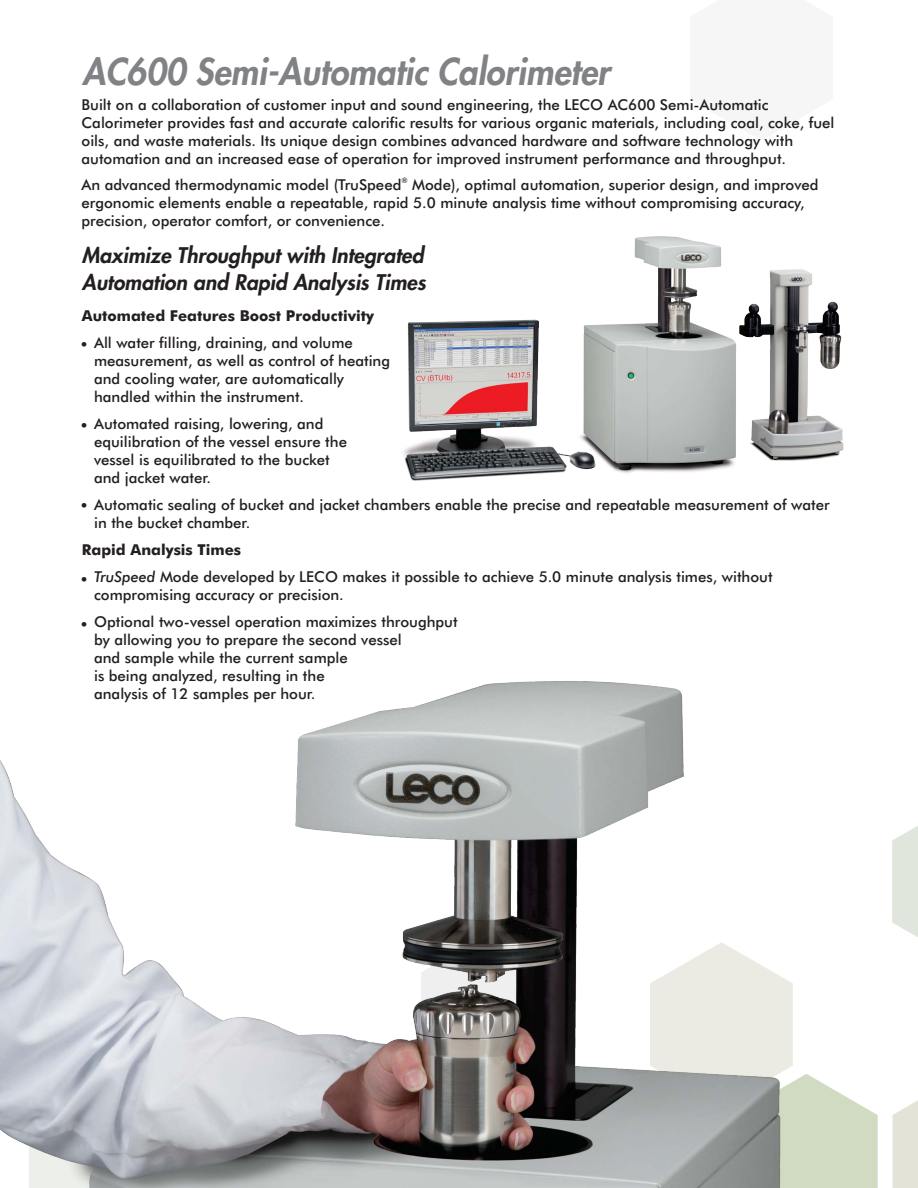
<style>
.page{position:relative;width:918px;height:1188px;background:#fff}
.page>*{position:absolute;margin:0;border:0;box-sizing:border-box;transform-origin:0 0}
.t1{font:italic 800 36px "Futura Std";color:#808285;scale:.96 1}
.t2{font:italic 800 21px/27.3px "Futura Std";color:#231f20}
.t3{font:500 15px/18px "Futura BT";color:#231f20}
.t4{font:700 15px "Futura BT";color:#231f20}
.t5{font:500 7.5px "Futura BT";color:#231f20}
.s1{font-weight:700}
.s2{font-style:italic}
</style>
<div class="page">
<img style="left:786px;top:980px;width:7px;height:89px">
<img style="left:892px;top:826px;width:26px;height:111px">
<img style="left:892px;top:1100px;width:26px;height:88px">
<img style="left:786px;top:1074px;width:91px;height:114px">
<img style="left:0;top:681px;width:786px;height:507px">
<img style="left:403px;top:236px;width:441px;height:245px">
<h1 class="t1" style="left:82px;top:55px;width:551px">AC600 Semi-Automatic Calorimeter</h1>
<p class="t3" style="left:82px;top:97px;width:754px">Built on a collaboration of customer input and sound engineering, the LECO AC600 Semi-Automatic Calorimeter provides fast and accurate calorific results for various organic materials, including coal, coke, fuel oils, and waste materials. Its unique design combines advanced hardware and software technology with automation and an increased ease of operation for improved instrument performance and throughput.</p>
<p class="t5" style="left:401px;top:177px;width:8px">®</p>
<p class="t3" style="left:82px;top:177px;width:739px">An advanced thermodynamic model (TruSpeed Mode), optimal automation, superior design, and improved ergonomic elements enable a repeatable, rapid 5.0 minute analysis time without compromising accuracy, precision, operator comfort, or convenience.</p>
<h2 class="t2" style="left:82px;top:243px;width:345px">Maximize Throughput with Integrated<br>Automation and Rapid Analysis Times</h2>
<p class="t4" style="left:82px;top:310px;width:294px">Automated Features Boost Productivity</p>
<p class="t3" style="left:94px;top:335px;width:298px">All water filling, draining, and volume measurement, as well as control of heating and cooling water, are automatically handled within the instrument.</p>
<p class="t3" style="left:94px;top:416px;width:254px">Automated raising, lowering, and equilibration of the vessel ensure the vessel is equilibrated to the bucket and jacket water.</p>
<p class="t3" style="left:94px;top:497px;width:737px">Automatic sealing of bucket and jacket chambers enable the precise and repeatable measurement of water in the bucket chamber.</p>
<p class="t3" style="left:94px;top:537px;width:680px;line-height:27px;text-indent:-12px"><span class="s1">Rapid Analysis Times<br></span><span class="s2">TruSpeed</span> Mode developed by LECO makes it possible to achieve 5.0 minute analysis times, without</p>
<p class="t3" style="left:94px;top:587px;width:251px">compromising accuracy or precision.</p>
<p class="t3" style="left:94px;top:614px;width:365px">Optional two-vessel operation maximizes throughput by allowing you to prepare the second vessel<br>and sample while the current sample<br>is being analyzed, resulting in the<br>analysis of 12 samples per hour.</p>
</div>
